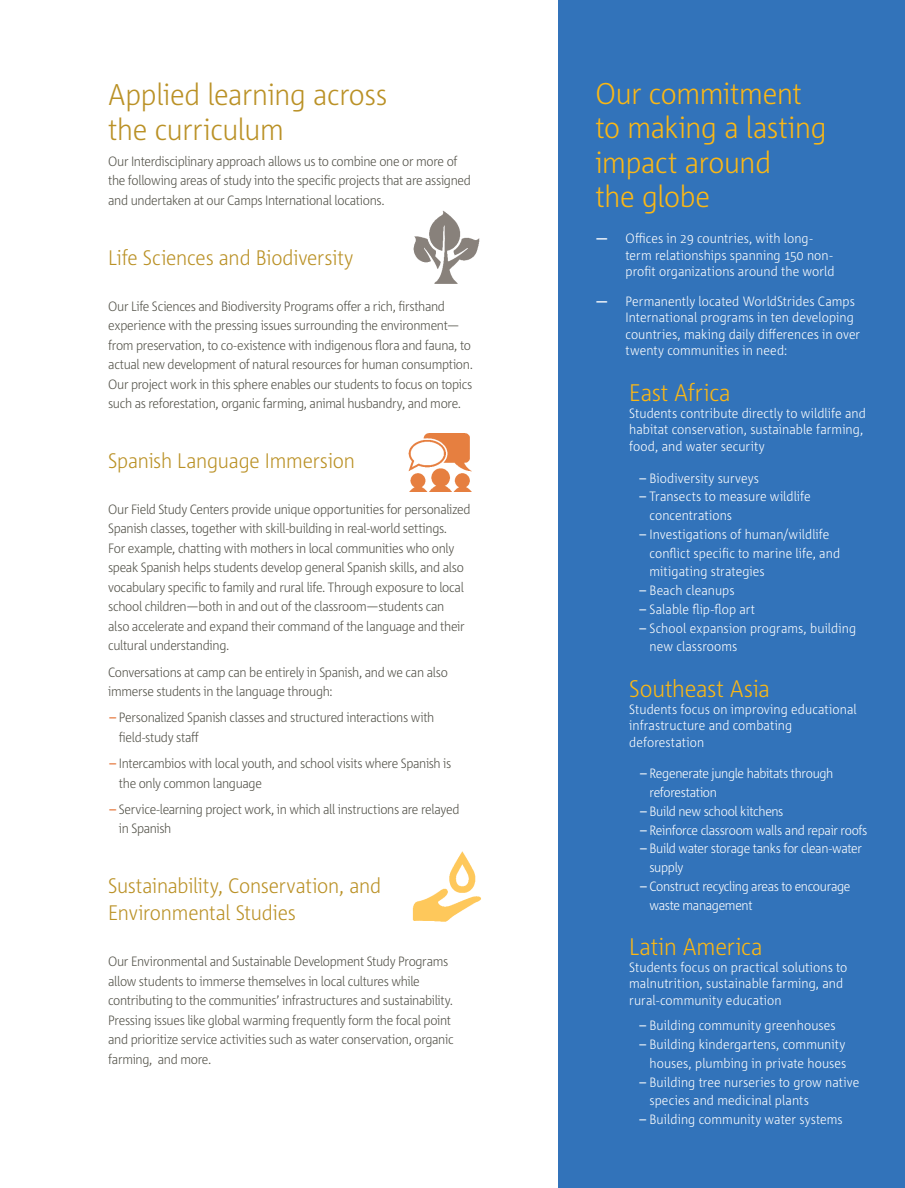
<style>
.page{position:relative;width:905px;height:1188px;background:#fff}
.page>*{position:absolute;margin:0;border:0;box-sizing:border-box;transform-origin:0 0}
.SH_Subhead_9_5_12_5{font:300 30px/34.5px "Corpid C1 s S Cd";letter-spacing:-.01em;color:#fcb814}
.H2_Secondary_Head_20{font:300 30px/34.5px "Corpid C1 s S Cd";letter-spacing:-.01em;color:#ba9126}
.SH_Subhead_9_5_12_5-2{font:300 24px "Corpid C1 s S Cd";letter-spacing:-.005em;color:#fcb814}
.B3_Body_Text_Bullete{font:300 24px "Corpid C1 s S Cd";letter-spacing:-.005em;color:#fcb814}
.H2_Secondary_Head_20-2{font:300 21px/27px "Corpid C1 s S Cd";letter-spacing:-.01em;color:#ba9126}
.B2_Body_Text_9_12_5{font:300 13.5px/19.5px "Corpid C1 s S Cd";letter-spacing:-.025em;color:#535249}
.SH_Subhead_9_5_12_5-3{font:300 13.5px/16.5px "Corpid C1 s S Cd";letter-spacing:.005em;color:#fff}
.H2_Secondary_Head_20-3{font:300 13.5px/19.5px "Corpid C1 s S Cd";letter-spacing:-.025em;color:#535249}
.SH_Subhead_9_5_12_5-4{font:300 13.5px/18.8px "Corpid C1 s S Cd";letter-spacing:-.025em;color:#fff}
.B3_Body_Text_Bullete-2{font:300 13.5px/16.5px "Corpid C1 s S Cd";letter-spacing:.005em;color:#fff}
.SH_Subhead_9_5_12_5-5{font:300 13.5px "Corpid C1 s S Cd";letter-spacing:-.02em;color:#fff}
.s1{font-weight:400;color:#e1631e}
.s2{font-weight:700}
.s3{font-weight:400}
</style>
<div class="page">
<div style="left:558px;top:0;width:346px;height:1188px;background:#3273ba"></div>
<img style="left:412px;top:851px;width:69px;height:71px">
<img style="left:413px;top:210px;width:67px;height:74px">
<img style="left:408px;top:433px;width:64px;height:59px">
<p class="H2_Secondary_Head_20" style="left:108px;top:77px;width:280px">Applied learning across the curriculum</p>
<p class="H2_Secondary_Head_20-3" style="left:108px;top:151px;width:364px">Our Interdisciplinary approach allows us to combine one or more of the following areas of study into the specific projects that are assigned and undertaken at our Camps International locations.</p>
<p class="H2_Secondary_Head_20-2" style="left:108px;top:244px;width:247px">Life Sciences and Biodiversity</p>
<p class="H2_Secondary_Head_20-3" style="left:108px;top:296px;width:366px">Our Life Sciences and Biodiversity Programs offer a rich, firsthand experience with the pressing issues surrounding the environment— from preservation, to co-existence with indigenous flora and fauna, to actual new development of natural resources for human consumption.<br>Our project work in this sphere enables our students to focus on topics such as reforestation, organic farming, animal husbandry, and more.</p>
<p class="H2_Secondary_Head_20-2" style="left:108px;top:447px;width:248px">Spanish Language Immersion</p>
<p class="B2_Body_Text_9_12_5" style="left:108px;top:499px;width:364px">Our Field Study Centers provide unique opportunities for personalized Spanish classes, together with skill-building in real-world settings.<br>For example, chatting with mothers in local communities who only speak Spanish helps students develop general Spanish skills, and also vocabulary specific to family and rural life. Through exposure to local school children—both in and out of the classroom—students can<br>also accelerate and expand their command of the language and their cultural understanding.</p>
<p class="B2_Body_Text_9_12_5" style="left:108px;top:662px;width:341px">Conversations at camp can be entirely in Spanish, and we can also immerse students in the language through:</p>
<p class="B2_Body_Text_9_12_5" style="left:119px;top:708px;width:317px;text-indent:-9px"><span class="s1">–</span> Personalized Spanish classes and structured interactions with field-study staff</p>
<p class="B2_Body_Text_9_12_5" style="left:119px;top:753px;width:334px;text-indent:-9px"><span class="s1">–</span> Intercambios with local youth, and school visits where Spanish is the only common language</p>
<p class="B2_Body_Text_9_12_5" style="left:119px;top:799px;width:342px;text-indent:-9px"><span class="s1">–</span> Service-learning project work, in which all instructions are relayed in Spanish</p>
<p class="H2_Secondary_Head_20-2" style="left:108px;top:872px;width:275px">Sustainability, Conservation, and<br>Environmental Studies</p>
<p class="B2_Body_Text_9_12_5" style="left:108px;top:951px;width:347px">Our Environmental and Sustainable Development Study Programs allow students to immerse themselves in local cultures while contributing to the communities’ infrastructures and sustainability.<br>Pressing issues like global warming frequently form the focal point and prioritize service activities such as water conservation, organic farming, and more.</p>
<p class="SH_Subhead_9_5_12_5" style="left:595px;top:75px;width:232px">Our commitment to making a lasting impact around<br>the globe</p>
<p class="SH_Subhead_9_5_12_5-3" style="left:625px;top:230px;width:211px;text-indent:-30px"><span class="s2">—</span> Offices in 29 countries, with long&shy;term relationships spanning 150 non&shy;profit organizations around the world</p>
<p class="SH_Subhead_9_5_12_5-3" style="left:625px;top:292px;width:236px;text-indent:-30px"><span class="s2">—</span> Permanently located WorldStrides Camps International programs in ten developing countries, making daily differences in over twenty communities in need:</p>
<p class="SH_Subhead_9_5_12_5-2" style="left:629px;top:378px;width:103px">East Africa</p>
<p class="SH_Subhead_9_5_12_5-3" style="left:629px;top:404px;width:238px">Students contribute directly to wildlife and habitat conservation, sustainable farming, food, and water security</p>
<p class="SH_Subhead_9_5_12_5-3" style="left:639px;top:469px;width:121px"><span class="s3">–</span> Biodiversity surveys</p>
<p class="SH_Subhead_9_5_12_5-3" style="left:649px;top:487px;width:163px;line-height:18.8px;text-indent:-10px"><span class="s3">–</span> Transects to measure wildlife concentrations</p>
<p class="SH_Subhead_9_5_12_5-3" style="left:649px;top:524px;width:192px;line-height:18.8px;text-indent:-10px"><span class="s3">–</span> Investigations of human/wildlife conflict specific to marine life, and mitigating strategies</p>
<p class="SH_Subhead_9_5_12_5-3" style="left:639px;top:582px;width:97px"><span class="s3">–</span> Beach cleanups</p>
<p class="SH_Subhead_9_5_12_5-3" style="left:639px;top:600px;width:117px"><span class="s3">–</span> Salable flip-flop art</p>
<p class="SH_Subhead_9_5_12_5-3" style="left:649px;top:618px;width:208px;line-height:18.8px;text-indent:-10px"><span class="s3">–</span> School expansion programs, building new classrooms</p>
<p class="SH_Subhead_9_5_12_5-2" style="left:629px;top:674px;width:142px">Southeast Asia</p>
<p class="SH_Subhead_9_5_12_5-3" style="left:629px;top:700px;width:229px">Students focus on improving educational infrastructure and combating deforestation</p>
<p class="SH_Subhead_9_5_12_5-4" style="left:649px;top:764px;width:185px;text-indent:-9px"><span class="s3">–</span> Regenerate jungle habitats through reforestation</p>
<p class="SH_Subhead_9_5_12_5-5" style="left:640px;top:803px;width:145px"><span class="s3">–</span> Build new school kitchens</p>
<p class="SH_Subhead_9_5_12_5-4" style="left:640px;top:820px;width:229px"><span class="s3">–</span> Reinforce classroom walls and repair roofs</p>
<p class="SH_Subhead_9_5_12_5-4" style="left:649px;top:839px;width:214px;text-indent:-9px"><span class="s3">–</span> Build water storage tanks for clean-water supply</p>
<p class="SH_Subhead_9_5_12_5-4" style="left:649px;top:876px;width:202px;text-indent:-9px"><span class="s3">–</span> Construct recycling areas to encourage waste management</p>
<p class="B3_Body_Text_Bullete" style="left:629px;top:932px;width:135px">Latin America</p>
<p class="B3_Body_Text_Bullete-2" style="left:629px;top:959px;width:220px">Students focus on practical solutions to malnutrition, sustainable farming, and rural-community education</p>
<p class="SH_Subhead_9_5_12_5-3" style="left:639px;top:1017px;width:198px"><span class="s3">–</span> Building community greenhouses</p>
<p class="SH_Subhead_9_5_12_5-3" style="left:639px;top:1035px;width:208px;line-height:18.8px;text-align:right"><span class="s3">–</span> Building kindergartens, community houses, plumbing in private houses</p>
<p class="SH_Subhead_9_5_12_5-3" style="left:649px;top:1072px;width:211px;line-height:18.8px;text-indent:-10px"><span class="s3">–</span> Building tree nurseries to grow native species and medicinal plants</p>
<p class="SH_Subhead_9_5_12_5-3" style="left:639px;top:1111px;width:205px"><span class="s3">–</span> Building community water systems</p>
</div>
